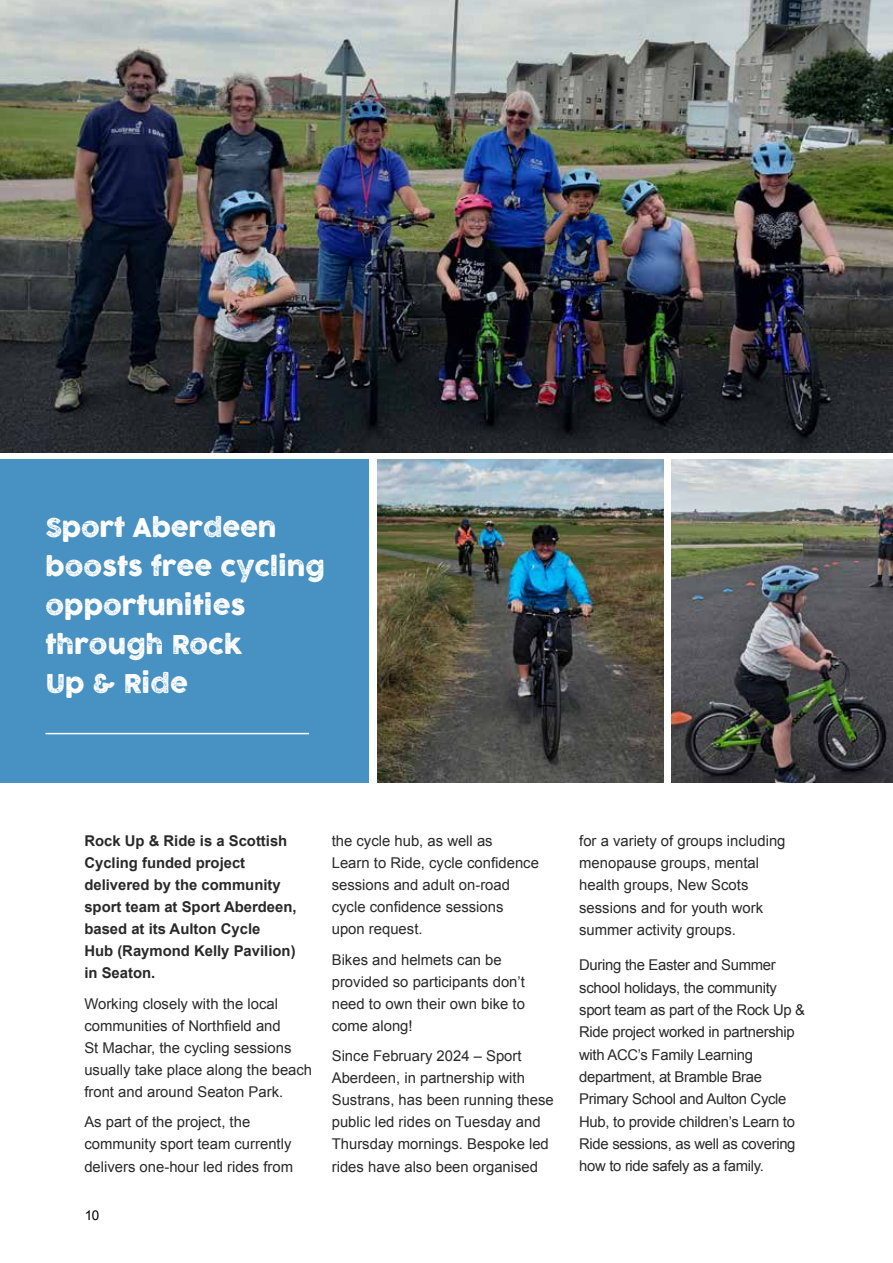
<style>
.page{position:relative;width:893px;height:1263px;background:#fff}
.page>*{position:absolute;margin:0;border:0;box-sizing:border-box;transform-origin:0 0}
.t1{font:25.5px/39px "COCOGOOSELETTERPRESS";color:#fff}
.t2{font:14.85px/22px "Arial";color:#292929}
.t3{font:14.85px/22.4px "Arial";letter-spacing:-.02em;color:#292929}
.t4{font:700 14.85px/22px "Arial";color:#292929}
.t5{font:13.5px "Arial";color:#000}
</style>
<div class="page">
<img style="left:0;top:0;width:893px;height:452px">
<img style="left:672px;top:459px;width:221px;height:323px">
<div style="left:0;top:459px;width:369px;height:323px;background:#4791c3"></div>
<img style="left:377px;top:459px;width:286px;height:323px">
<hr style="left:45px;top:733px;width:264px;height:1px;background:#fff">
<h1 class="t1" style="left:45px;top:509px;width:281px">Sport Aberdeen boosts free cycling opportunities through Rock<br>Up &amp; Ride</h1>
<p class="t4" style="left:84px;top:830px;width:214px">Rock Up &amp; Ride is a Scottish<br>Cycling funded project delivered by the community sport team at Sport Aberdeen, based at its Aulton Cycle<br>Hub (Raymond Kelly Pavilion) in Seaton.</p>
<p class="t2" style="left:84px;top:992px;width:229px">Working closely with the local communities of Northfield and<br>St Machar, the cycling sessions usually take place along the beach front and around Seaton Park.</p>
<p class="t2" style="left:84px;top:1111px;width:210px">As part of the project, the community sport team currently delivers one-hour led rides from</p>
<p class="t5" style="left:85px;top:1206px;width:16px">10</p>
<p class="t2" style="left:332px;top:830px;width:209px">the cycle hub, as well as<br>Learn to Ride, cycle confidence sessions and adult on-road cycle confidence sessions upon request.</p>
<p class="t2" style="left:332px;top:948px;width:195px">Bikes and helmets can be provided so participants don’t need to own their own bike to come along!</p>
<p class="t2" style="left:332px;top:1045px;width:224px">Since February 2024 – Sport<br>Aberdeen, in partnership with<br>Sustrans, has been running these public led rides on Tuesday and<br>Thursday mornings. Bespoke led rides have also been organised</p>
<p class="t2" style="left:579px;top:829px;width:208px">for a variety of groups including menopause groups, mental health groups, New Scots sessions and for youth work summer activity groups.</p>
<p class="t3" style="left:579px;top:954px;width:227px">During the Easter and Summer school holidays, the community sport team as part of the Rock Up &amp;<br>Ride project worked in partnership with ACC’s Family Learning department, at Bramble Brae<br>Primary School and Aulton Cycle<br>Hub, to provide children’s Learn to<br>Ride sessions, as well as covering how to ride safely as a family.</p>
</div>
